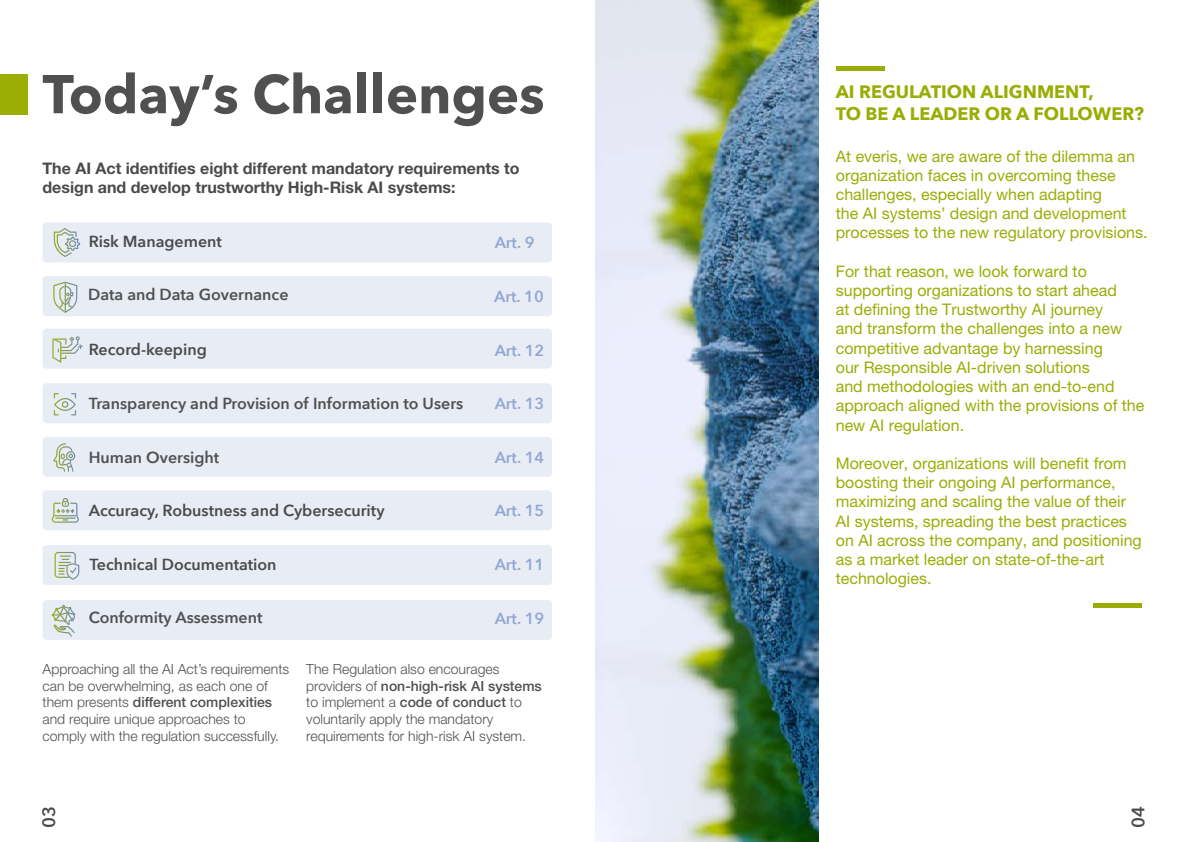
<style>
.page{position:relative;width:1191px;height:842px;background:#fff}
.page>*{position:absolute;margin:0;border:0;box-sizing:border-box;transform-origin:0 0}
.t1{font:700 54px "Avenir Next";color:#505050}
.t2{font:700 18px/21.6px "Avenir Next";color:#99ad05}
.t3{font:600 18px "Avenir Next";color:#4a4a4a}
.t4{font:16px/19.2px "Helvetica Neue LT Pro";color:#99ad05}
.t5{font:700 16px/19.2px "Helvetica Neue LT Pro";color:#4a4a4a}
.t6{font:600 16px "Avenir Next";color:#505050}
.t7{font:600 16px "Avenir Next";color:#4a4a4a}
.t8{font:600 16px "Avenir Next";color:#91a8d4}
.t9{font:300 14px/16.8px "Helvetica Neue LT Pro";color:#505050}
.s1{font-weight:500}
</style>
<div class="page">
<div style="left:43px;top:222px;width:509px;height:40px;background:#e8edf5;border-radius:4px"></div>
<div style="left:43px;top:276px;width:509px;height:40px;background:#e8edf5;border-radius:4px"></div>
<div style="left:43px;top:329px;width:509px;height:40px;background:#e8edf5;border-radius:4px"></div>
<div style="left:43px;top:383px;width:509px;height:40px;background:#e8edf5;border-radius:4px"></div>
<div style="left:43px;top:437px;width:509px;height:40px;background:#e8edf5;border-radius:4px"></div>
<div style="left:43px;top:490px;width:509px;height:40px;background:#e8edf5;border-radius:4px"></div>
<div style="left:43px;top:545px;width:509px;height:40px;background:#e8edf5;border-radius:4px"></div>
<div style="left:43px;top:600px;width:509px;height:40px;background:#e8edf5;border-radius:4px"></div>
<div style="left:1093px;top:603px;width:49px;height:5px;background:#99ad05"></div>
<div style="left:836px;top:66px;width:48px;height:5px;background:#99ad05"></div>
<div style="left:0;top:75px;width:27px;height:40px;background:#9aae04"></div>
<img style="left:595px;top:0;width:224px;height:842px">
<svg style="left:54px;top:228px;width:26px;height:29px"></svg>
<svg style="left:53px;top:282px;width:24px;height:31px"></svg>
<svg style="left:52px;top:336px;width:31px;height:27px"></svg>
<svg style="left:54px;top:393px;width:22px;height:22px"></svg>
<svg style="left:53px;top:443px;width:22px;height:29px"></svg>
<svg style="left:52px;top:498px;width:27px;height:25px"></svg>
<svg style="left:52px;top:605px;width:23px;height:32px"></svg>
<svg style="left:55px;top:552px;width:24px;height:28px"></svg>
<h1 class="t1" style="left:43px;top:48px;width:503px">Today’s Challenges</h1>
<p class="t5" style="left:43px;top:158px;width:478px">The AI Act identifies eight different mandatory requirements to design and develop trustworthy High-Risk AI systems:</p>
<p class="t7" style="left:89px;top:228px;width:135px">Risk Management</p>
<p class="t8" style="left:495px;top:228px;width:41px">Art. 9</p>
<p class="t8" style="left:494px;top:283px;width:51px">Art. 10</p>
<p class="t6" style="left:88px;top:281px;width:202px">Data and Data Governance</p>
<p class="t7" style="left:89px;top:336px;width:120px">Record-keeping</p>
<p class="t8" style="left:495px;top:336px;width:51px">Art. 12</p>
<p class="t6" style="left:89px;top:390px;width:376px">Transparency and Provision of Information to Users</p>
<p class="t8" style="left:495px;top:390px;width:51px">Art. 13</p>
<p class="t6" style="left:89px;top:444px;width:132px">Human Oversight</p>
<p class="t8" style="left:495px;top:443px;width:51px">Art. 14</p>
<p class="t7" style="left:89px;top:497px;width:297px">Accuracy, Robustness and Cybersecurity</p>
<p class="t8" style="left:495px;top:497px;width:51px">Art. 15</p>
<p class="t7" style="left:89px;top:551px;width:189px">Technical Documentation</p>
<p class="t8" style="left:495px;top:551px;width:51px">Art. 11</p>
<p class="t6" style="left:89px;top:604px;width:175px">Conformity Assessment</p>
<p class="t8" style="left:495px;top:604px;width:51px">Art. 19</p>
<p class="t9" style="left:43px;top:660px;width:248px">Approaching all the AI Act’s requirements can be overwhelming, as each one of them presents <span class="s1">different complexities </span>and require unique approaches to comply with the regulation successfully.</p>
<p class="t9" style="left:306px;top:660px;width:237px">The Regulation also encourages providers of <span class="s1">non-high-risk AI systems </span>to implement a <span class="s1">code of conduct</span> to voluntarily apply the mandatory requirements for high-risk AI system.</p>
<p class="t2" style="left:836px;top:81px;width:310px">AI REGULATION ALIGNMENT,<br>TO BE A LEADER OR A FOLLOWER?</p>
<p class="t4" style="left:836px;top:146px;width:313px">At everis, we are aware of the dilemma an organization faces in overcoming these challenges, especially when adapting<br>the AI systems’ design and development processes to the new regulatory provisions.</p>
<p class="t4" style="left:836px;top:261px;width:310px">For that reason, we look forward to supporting organizations to start ahead<br>at defining the Trustworthy AI journey<br>and transform the challenges into a new competitive advantage by harnessing<br>our Responsible AI-driven solutions<br>and methodologies with an end-to-end approach aligned with the provisions of the new AI regulation.</p>
<p class="t4" style="left:836px;top:453px;width:307px">Moreover, organizations will benefit from boosting their ongoing AI performance, maximizing and scaling the value of their AI systems, spreading the best practices on AI across the company, and positioning as a market leader on state-of-the-art technologies.</p>
<p class="t3" style="left:33px;top:827px;width:23px;rotate:-90deg">03</p>
<p class="t3" style="left:1122px;top:827px;width:23px;rotate:-90deg">04</p>
</div>
